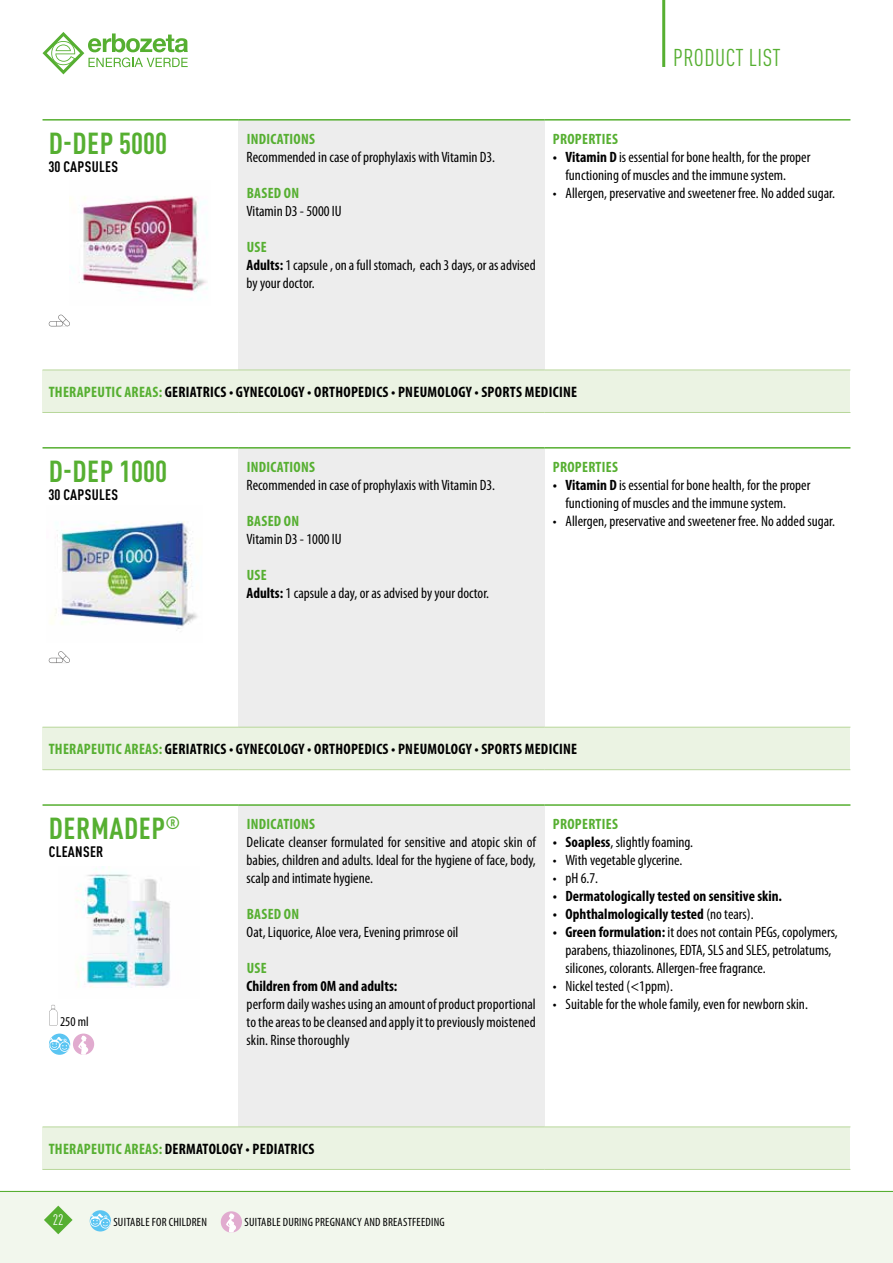
<style>
.page{position:relative;width:893px;height:1263px;background:#fff}
.page>*{position:absolute;margin:0;border:0;box-sizing:border-box;transform-origin:0 0}
.t1{font:700 condensed 30px "DIN Pro";letter-spacing:.02em;color:#56af31}
.t2{font:condensed 24px "DIN Pro";letter-spacing:.02em;color:#56af31}
.t3{font:700 condensed 15.15px "Myriad Pro";letter-spacing:.02em;color:#000}
.t4{font:condensed 15px/18px "Myriad Pro";color:#000}
.t5{font:700 condensed 15px "Myriad Pro";color:#000}
.t6{font:700 condensed 15px "Myriad Pro";letter-spacing:.02em;color:#56af31}
.t7{font:700 condensed 15px "DIN Pro";letter-spacing:.02em;color:#000}
.t8{font:condensed 15px "DIN Pro";color:#fff}
.t9{font:condensed 13.5px "Myriad Pro";color:#000}
.t10{font:condensed 12px "Myriad Pro";letter-spacing:.02em;color:#000}
.s1{font-weight:700;color:#56af31}
.s2{font-weight:700}
.s3{color:#56af31}
.s4{font-weight:400}
</style>
<div class="page">
<div style="left:0;top:1191px;width:893px;height:72px;background:#f2f7ed"></div>
<hr style="left:0;top:1191px;width:893px;height:1px;background:#56af31">
<svg style="left:43px;top:32px;width:145px;height:42px"></svg>
<svg style="left:44px;top:1205px;width:29px;height:29px"></svg>
<hr style="left:662px;top:0;width:3px;height:67px;background:#56af31">
<div style="left:90px;top:1210px;width:21px;height:21px;background:#5bc5f2;border-radius:50%"></div>
<svg style="left:90px;top:1213px;width:21px;height:16px"></svg>
<svg style="left:220px;top:1211px;width:22px;height:22px"></svg>
<div style="left:238px;top:120px;width:306px;height:250px;background:#ededed"></div>
<div style="left:43px;top:370px;width:807px;height:42px;background:#ebf3e3"></div>
<hr style="left:43px;top:119px;width:195px;height:2px;background:#56af31">
<hr style="left:238px;top:119px;width:306px;height:2px;background:#56af31">
<hr style="left:544px;top:119px;width:306px;height:2px;background:#56af31">
<hr style="left:43px;top:370px;width:195px;height:1px;background:#b8d79b">
<hr style="left:238px;top:370px;width:306px;height:1px;background:#b8d79b">
<hr style="left:544px;top:370px;width:306px;height:1px;background:#b8d79b">
<hr style="left:43px;top:412px;width:195px;height:1px;background:#b8d79b">
<hr style="left:238px;top:412px;width:306px;height:1px;background:#b8d79b">
<hr style="left:544px;top:412px;width:306px;height:1px;background:#b8d79b">
<img style="left:70px;top:196px;width:138px;height:104px">
<svg style="left:49px;top:315px;width:21px;height:12px"></svg>
<div style="left:238px;top:448px;width:306px;height:279px;background:#ededed"></div>
<div style="left:43px;top:727px;width:807px;height:43px;background:#ebf3e3"></div>
<hr style="left:43px;top:447px;width:195px;height:2px;background:#56af31">
<hr style="left:238px;top:447px;width:306px;height:2px;background:#56af31">
<hr style="left:544px;top:447px;width:306px;height:2px;background:#56af31">
<hr style="left:43px;top:727px;width:195px;height:1px;background:#b8d79b">
<hr style="left:238px;top:727px;width:306px;height:1px;background:#b8d79b">
<hr style="left:544px;top:727px;width:306px;height:1px;background:#b8d79b">
<hr style="left:43px;top:769px;width:195px;height:1px;background:#b8d79b">
<hr style="left:238px;top:769px;width:306px;height:1px;background:#b8d79b">
<hr style="left:544px;top:769px;width:306px;height:1px;background:#b8d79b">
<img style="left:50px;top:521px;width:148px;height:110px">
<svg style="left:49px;top:651px;width:21px;height:13px"></svg>
<div style="left:238px;top:805px;width:306px;height:322px;background:#ededed"></div>
<div style="left:43px;top:1127px;width:807px;height:42px;background:#ebf3e3"></div>
<hr style="left:43px;top:804px;width:195px;height:2px;background:#56af31">
<hr style="left:238px;top:804px;width:306px;height:2px;background:#56af31">
<hr style="left:544px;top:804px;width:306px;height:2px;background:#56af31">
<hr style="left:43px;top:1126px;width:195px;height:1px;background:#b8d79b">
<hr style="left:238px;top:1126px;width:306px;height:1px;background:#b8d79b">
<hr style="left:544px;top:1126px;width:306px;height:1px;background:#b8d79b">
<hr style="left:43px;top:1169px;width:195px;height:1px;background:#b8d79b">
<hr style="left:238px;top:1169px;width:306px;height:1px;background:#b8d79b">
<hr style="left:544px;top:1169px;width:306px;height:1px;background:#b8d79b">
<img style="left:76px;top:867px;width:94px;height:121px">
<svg style="left:49px;top:1011px;width:9px;height:15px"></svg>
<svg style="left:49px;top:1005px;width:8px;height:20px"></svg>
<svg style="left:49px;top:1033px;width:46px;height:22px"></svg>
<h1 class="t1" style="left:49px;top:121px;width:120px">D-DEP 5000</h1>
<p class="t7" style="left:49px;top:155px;width:71px">30 CAPSULES</p>
<h2 class="t2" style="left:673px;top:40px;width:109px">PRODUCT LIST</h2>
<p class="t6" style="left:247px;top:129px;width:70px">INDICATIONS</p>
<p class="t4" style="left:247px;top:148px;width:250px">Recommended in case of prophylaxis with Vitamin D3.</p>
<p class="t6" style="left:247px;top:183px;width:54px">BASED ON</p>
<p class="t4" style="left:247px;top:202px;width:97px">Vitamin D3 - 5000 IU</p>
<p class="t4" style="left:247px;top:238px;width:291px"><span class="s1">USE<br></span><span class="s2">Adults:</span> 1 capsule , on a full stomach, each 3 days, or as advised by your doctor.</p>
<p class="t6" style="left:553px;top:129px;width:67px">PROPERTIES</p>
<p class="t4" style="left:565px;top:148px;width:246px;text-indent:-13px"><span class="s2">• Vitamin D</span> is essential for bone health, for the proper functioning of muscles and the immune system.</p>
<p class="t4" style="left:553px;top:184px;width:284px">• Allergen, preservative and sweetener free. No added sugar.</p>
<p class="t3" style="left:49px;top:382px;width:530px"><span class="s3">THERAPEUTIC AREAS:</span> GERIATRICS • GYNECOLOGY • ORTHOPEDICS • PNEUMOLOGY • SPORTS MEDICINE</p>
<h1 class="t1" style="left:49px;top:449px;width:120px">D-DEP 1000</h1>
<p class="t7" style="left:49px;top:483px;width:71px">30 CAPSULES</p>
<p class="t6" style="left:247px;top:457px;width:70px">INDICATIONS</p>
<p class="t4" style="left:247px;top:476px;width:250px">Recommended in case of prophylaxis with Vitamin D3.</p>
<p class="t6" style="left:247px;top:511px;width:54px">BASED ON</p>
<p class="t4" style="left:247px;top:530px;width:97px">Vitamin D3 - 1000 IU</p>
<p class="t4" style="left:247px;top:566px;width:244px"><span class="s1">USE<br></span><span class="s2">Adults:</span> 1 capsule a day, or as advised by your doctor.</p>
<p class="t6" style="left:553px;top:457px;width:67px">PROPERTIES</p>
<p class="t4" style="left:565px;top:476px;width:246px;text-indent:-13px"><span class="s2">• Vitamin D</span> is essential for bone health, for the proper functioning of muscles and the immune system.</p>
<p class="t4" style="left:553px;top:512px;width:284px">• Allergen, preservative and sweetener free. No added sugar.</p>
<p class="t3" style="left:49px;top:740px;width:530px"><span class="s3">THERAPEUTIC AREAS:</span> GERIATRICS • GYNECOLOGY • ORTHOPEDICS • PNEUMOLOGY • SPORTS MEDICINE</p>
<h1 class="t1" style="left:49px;top:806px;width:133px">DERMADEP<sup>®</sup></h1>
<p class="t7" style="left:49px;top:840px;width:56px">CLEANSER</p>
<p class="t9" style="left:60px;top:1013px;width:30px">250 ml</p>
<p class="t6" style="left:247px;top:815px;width:70px">INDICATIONS</p>
<p class="t4" style="left:247px;top:833px;width:291px;text-align:justify">Delicate cleanser formulated for sensitive and atopic skin of babies, children and adults. Ideal for the hygiene of face, body, scalp and intimate hygiene.</p>
<p class="t6" style="left:247px;top:905px;width:54px">BASED ON</p>
<p class="t4" style="left:247px;top:923px;width:213px">Oat, Liquorice, Aloe vera, Evening primrose oil</p>
<p class="t6" style="left:247px;top:959px;width:21px">USE</p>
<p class="t5" style="left:247px;top:977px;width:152px">Children from 0M and adults:</p>
<p class="t4" style="left:247px;top:995px;width:291px;text-align:justify">perform daily washes using an amount of product proportional to the areas to be cleansed and apply it to previously moistened skin. Rinse thoroughly</p>
<p class="t6" style="left:553px;top:815px;width:67px">PROPERTIES</p>
<p class="t4" style="left:553px;top:833px;width:142px"><span class="s2">• Soapless</span>, slightly foaming.</p>
<p class="t4" style="left:553px;top:851px;width:131px">• With vegetable glycerine.</p>
<p class="t4" style="left:553px;top:869px;width:47px">• pH 6.7.</p>
<p class="t5" style="left:553px;top:887px;width:231px">• Dermatologically tested on sensitive skin.</p>
<p class="t5" style="left:553px;top:905px;width:202px">• Ophthalmologically tested <span class="s4">(no tears).</span></p>
<p class="t4" style="left:565px;top:923px;width:274px;text-indent:-13px"><span class="s2">• Green formulation:</span> it does not contain PEGs, copolymers, parabens, thiazolinones, EDTA, SLS and SLES, petrolatums, silicones, colorants. Allergen-free fragrance.</p>
<p class="t4" style="left:553px;top:977px;width:122px">• Nickel tested (&lt;1ppm).</p>
<p class="t4" style="left:553px;top:995px;width:257px">• Suitable for the whole family, even for newborn skin.</p>
<p class="t3" style="left:49px;top:1139px;width:267px"><span class="s3">THERAPEUTIC AREAS:</span> DERMATOLOGY • PEDIATRICS</p>
<p class="t8" style="left:53px;top:1209px;width:12px">22</p>
<p class="t10" style="left:113px;top:1214px;width:95px">SUITABLE FOR CHILDREN</p>
<p class="t10" style="left:244px;top:1214px;width:202px">SUITABLE DURING PREGNANCY AND BREASTFEEDING</p>
</div>
